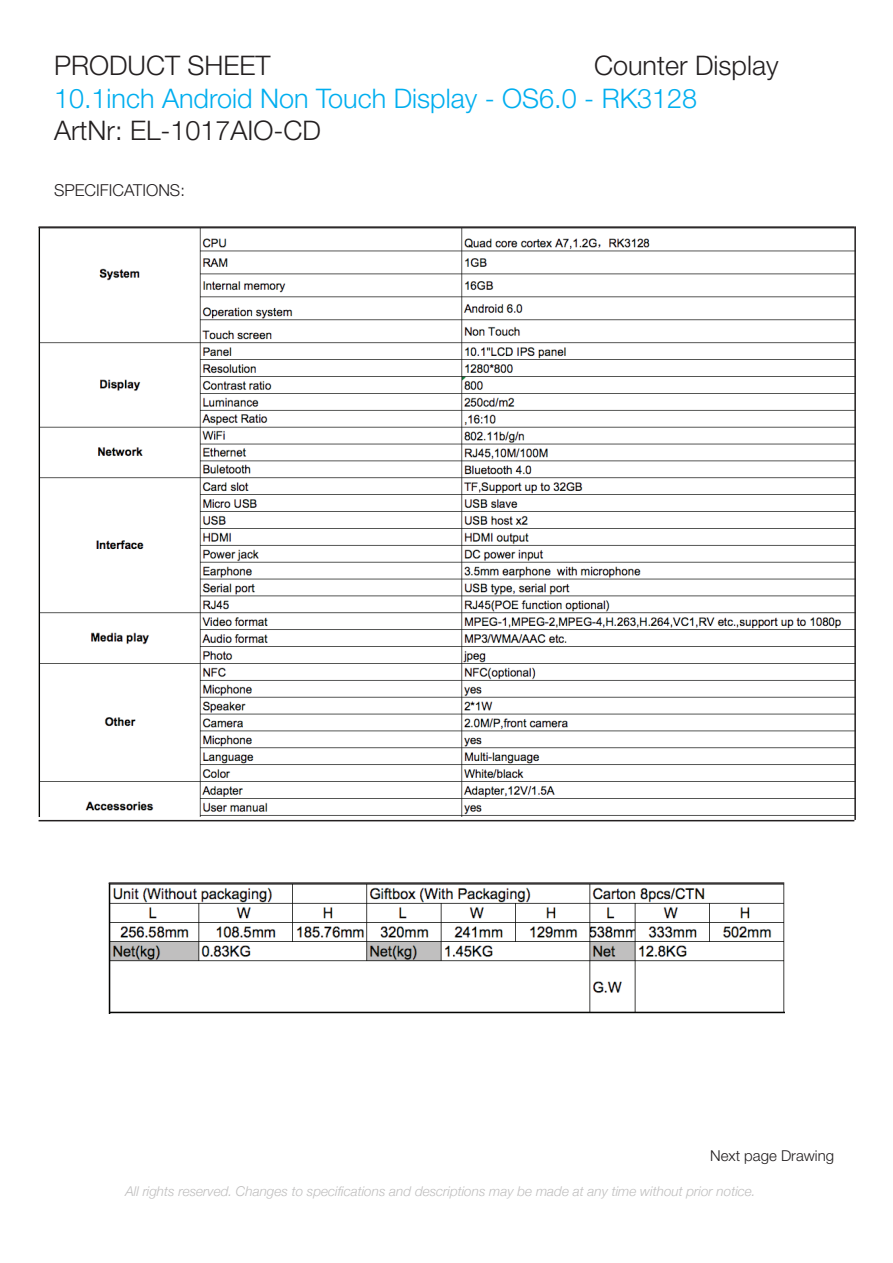
<style>
.page{position:relative;width:893px;height:1263px;background:#fff}
.page>*{position:absolute;margin:0;border:0;box-sizing:border-box;transform-origin:0 0}
.t1{font:300 27px "Helvetica Neue LT";color:#231f20}
.t2{font:300 27px "Helvetica Neue LT";color:#00aeef}
.t3{font:300 16.5px "Helvetica Neue LT";color:#231f20}
.t4{font:300 15px "Helvetica Neue LT";color:#231f20}
.t5{font:italic 300 13.5px "Helvetica Neue";color:#bfbebe}
</style>
<div class="page">
<img style="left:39px;top:228px;width:815px;height:589px">
<hr style="left:39px;top:820px;width:815px;height:1px;background:#231f20">
<hr style="left:854px;top:226px;width:2px;height:594px;background:#231f20">
<hr style="left:39px;top:226px;width:815px;height:2px;background:#231f20">
<img style="left:109px;top:884px;width:675px;height:130px">
<hr style="left:109px;top:882px;width:675px;height:2px;background:#231f20">
<h1 class="t1" style="left:54px;top:49px;width:218px">PRODUCT SHEET</h1>
<h1 class="t1" style="left:594px;top:49px;width:186px">Counter Display</h1>
<h1 class="t2" style="left:54px;top:81px;width:645px">10.1inch Android Non Touch Display - OS6.0 - RK3128</h1>
<h1 class="t1" style="left:54px;top:114px;width:269px">ArtNr: EL-1017AIO-CD</h1>
<p class="t3" style="left:54px;top:180px;width:132px">SPECIFICATIONS:</p>
<p class="t4" style="left:710px;top:1147px;width:125px">Next page Drawing</p>
<p class="t5" style="left:125px;top:1181px;width:632px">All rights reserved. Changes to specifications and descriptions may be made at any time without prior notice.</p>
</div>
